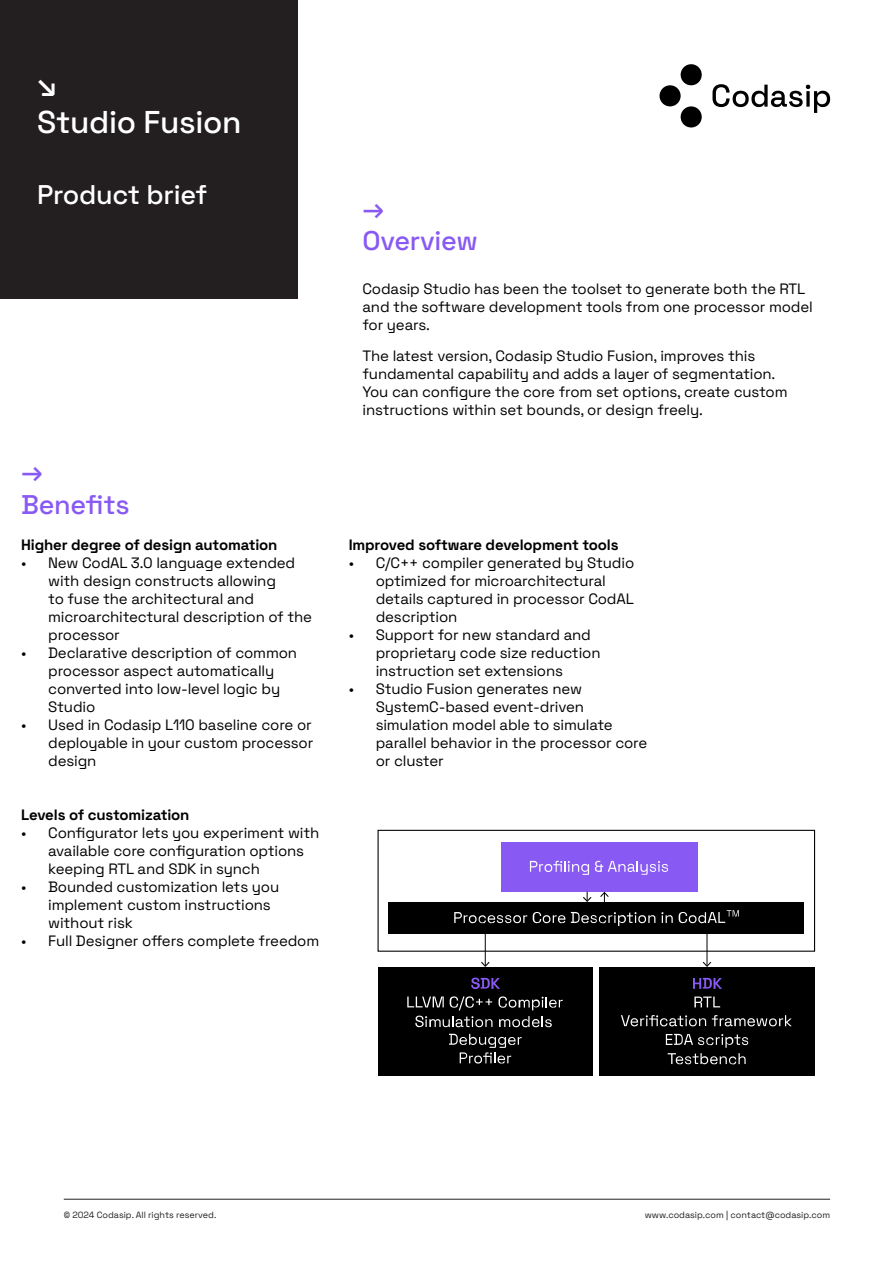
<style>
.page{position:relative;width:893px;height:1263px;background:#fff}
.page>*{position:absolute;margin:0;border:0;box-sizing:border-box;transform-origin:0 0}
.t1{font:300 32.25px "Space Grotesk";color:#fff}
.t2{font:300 31.5px "Space Grotesk";letter-spacing:-.01em;color:#fff}
.Heading_1{font:300 27px "Space Grotesk";letter-spacing:-.01em;color:#895af3}
.Subtitle{font:300 27px "Space Grotesk";letter-spacing:-.01em;color:#fff}
.Paragraph_1{font:300 15px/18px "Space Grotesk";letter-spacing:-.01em;color:#000}
.Heading_1-2{font:300 15px "Space Grotesk";letter-spacing:-.01em;color:#000}
.t3{font:300 9px "Space Grotesk";color:#231f20}
</style>
<div class="page">
<div style="left:681px;top:64px;width:21px;height:21px;background:#000;border-radius:50%"></div>
<div style="left:659px;top:85px;width:22px;height:21px;background:#000;border-radius:50%"></div>
<div style="left:681px;top:106px;width:21px;height:21px;background:#000;border-radius:50%"></div>
<svg style="left:712px;top:84px;width:118px;height:29px"></svg>
<div style="left:0;top:0;width:298px;height:298px;background:#231f20"></div>
<hr style="left:64px;top:1199px;width:766px;height:1px;background:#231f20">
<svg style="left:377px;top:830px;width:439px;height:122px"></svg>
<div style="left:389px;top:902px;width:415px;height:32px;background:#000"></div>
<div style="left:501px;top:843px;width:197px;height:49px;background:#895af3"></div>
<svg style="left:530px;top:861px;width:59px;height:14px"></svg>
<svg style="left:595px;top:861px;width:73px;height:14px"></svg>
<svg style="left:454px;top:912px;width:73px;height:11px"></svg>
<svg style="left:533px;top:912px;width:32px;height:11px"></svg>
<svg style="left:661px;top:912px;width:12px;height:11px"></svg>
<svg style="left:679px;top:910px;width:60px;height:13px"></svg>
<div style="left:378px;top:967px;width:214px;height:109px;background:#000"></div>
<div style="left:599px;top:967px;width:215px;height:109px;background:#000"></div>
<svg style="left:471px;top:977px;width:29px;height:12px"></svg>
<svg style="left:407px;top:996px;width:37px;height:11px"></svg>
<svg style="left:450px;top:996px;width:42px;height:14px"></svg>
<svg style="left:499px;top:996px;width:64px;height:14px"></svg>
<svg style="left:449px;top:1034px;width:73px;height:29px"></svg>
<svg style="left:693px;top:978px;width:29px;height:11px"></svg>
<svg style="left:694px;top:996px;width:26px;height:11px"></svg>
<svg style="left:666px;top:1034px;width:82px;height:30px"></svg>
<hr style="left:485px;top:933px;width:1px;height:33px;background:#000">
<svg style="left:481px;top:962px;width:9px;height:5px"></svg>
<svg style="left:571px;top:892px;width:84px;height:34px"></svg>
<hr style="left:707px;top:933px;width:1px;height:33px;background:#000">
<svg style="left:703px;top:962px;width:8px;height:5px"></svg>
<svg style="left:415px;top:1016px;width:77px;height:11px"></svg>
<svg style="left:499px;top:1016px;width:53px;height:11px"></svg>
<svg style="left:621px;top:1015px;width:85px;height:11px"></svg>
<svg style="left:712px;top:1015px;width:80px;height:11px"></svg>
<p class="t1" style="left:37px;top:61px;width:21px">↘</p>
<p class="t2" style="left:37px;top:99px;width:206px">Studio Fusion</p>
<p class="Subtitle" style="left:37px;top:175px;width:172px">Product brief</p>
<p class="Heading_1" style="left:21px;top:452px;width:23px">→</p>
<p class="Heading_1" style="left:21px;top:484px;width:110px">Benefits</p>
<p class="Heading_1-2" style="left:21px;top:533px;width:258px">Higher degree of design automation</p>
<p class="Paragraph_1" style="left:48px;top:552px;width:265px;text-indent:-27px">• New CodAL 3.0 language extended with design constructs allowing<br>to fuse the architectural and microarchitectural description of the processor</p>
<p class="Paragraph_1" style="left:48px;top:642px;width:250px;text-indent:-27px">• Declarative description of common processor aspect automatically converted into low-level logic by<br>Studio</p>
<p class="Paragraph_1" style="left:48px;top:714px;width:267px;text-align:justify;text-indent:-27px">• Used in Codasip L110 baseline core or deployable in your custom processor design</p>
<p class="Heading_1-2" style="left:21px;top:803px;width:170px">Levels of customization</p>
<p class="Paragraph_1" style="left:48px;top:822px;width:273px;text-indent:-27px">• Configurator lets you experiment with available core configuration options keeping RTL and SDK in synch</p>
<p class="Paragraph_1" style="left:48px;top:876px;width:232px;text-indent:-27px">• Bounded customization lets you implement custom instructions without risk</p>
<p class="Paragraph_1" style="left:21px;top:930px;width:300px">• Full Designer offers complete freedom</p>
<p class="Heading_1" style="left:362px;top:189px;width:23px">→</p>
<p class="Heading_1" style="left:362px;top:221px;width:117px">Overview</p>
<p class="Paragraph_1" style="left:362px;top:279px;width:452px">Codasip Studio has been the toolset to generate both the RTL and the software development tools from one processor model for years.</p>
<p class="Paragraph_1" style="left:362px;top:346px;width:427px">The latest version, Codasip Studio Fusion, improves this fundamental capability and adds a layer of segmentation.<br>You can configure the core from set options, create custom instructions within set bounds, or design freely.</p>
<p class="Heading_1-2" style="left:349px;top:533px;width:271px">Improved software development tools</p>
<p class="Paragraph_1" style="left:376px;top:552px;width:260px;text-indent:-27px">• C/C++ compiler generated by Studio optimized for microarchitectural details captured in processor CodAL description</p>
<p class="Paragraph_1" style="left:376px;top:624px;width:226px;text-indent:-27px">• Support for new standard and proprietary code size reduction instruction set extensions</p>
<p class="Paragraph_1" style="left:376px;top:678px;width:273px;text-indent:-27px">• Studio Fusion generates new<br>SystemC-based event-driven simulation model able to simulate parallel behavior in the processor core or cluster</p>
<p class="t3" style="left:64px;top:1208px;width:154px">© 2024 Codasip. All rights reserved.</p>
<p class="t3" style="left:645px;top:1208px;width:187px">www.codasip.com | contact@codasip.com</p>
</div>
